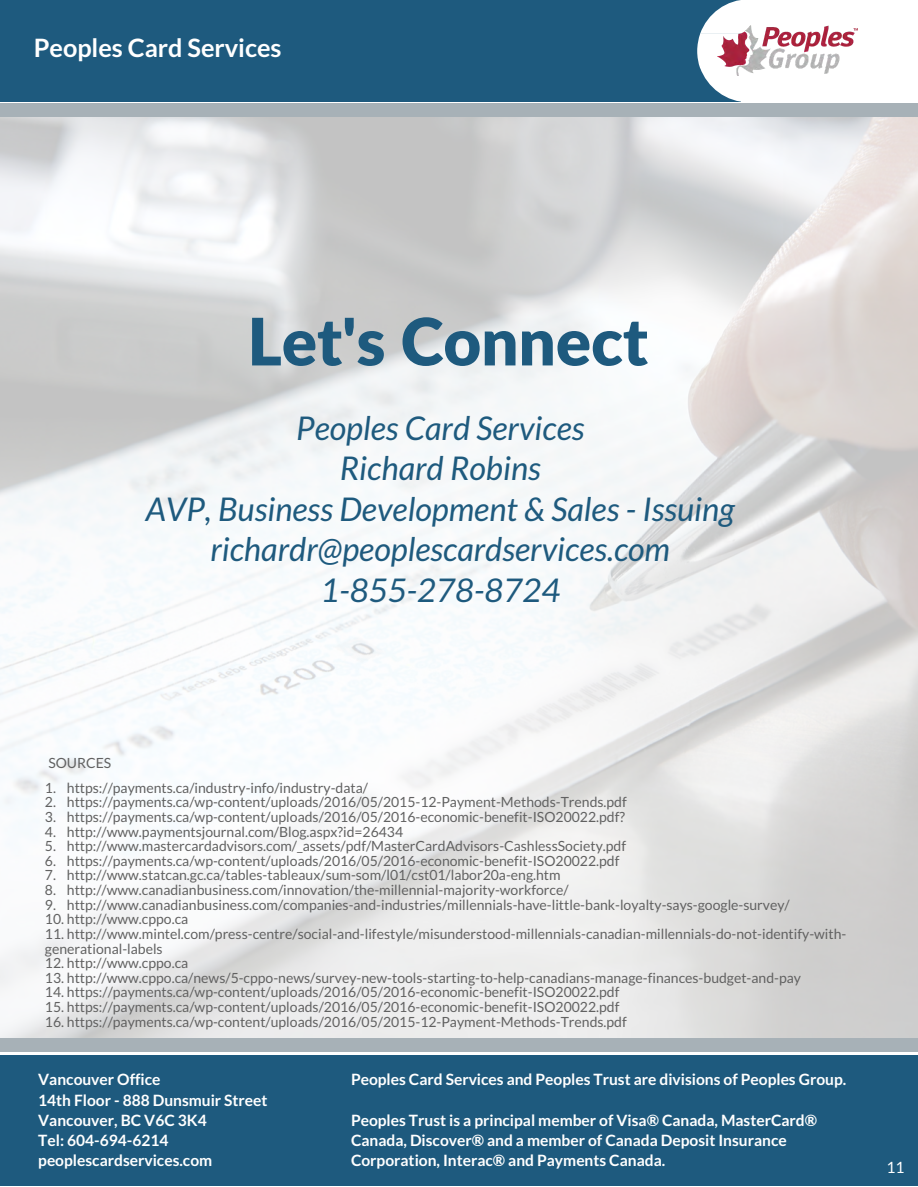
<style>
.page{position:relative;width:918px;height:1187px;background:#fff}
.page>*{position:absolute;margin:0;border:0;box-sizing:border-box;transform-origin:0 0}
.t1{font:900 65.4px "Lato";color:#1e5a7e}
.t2{font:italic 32.7px/40.5px "Lato";color:#1e5a7e;text-align:center}
.t3{font:700 25.2px "Lato";color:#fff}
.t4{font:700 15.6px/20.2px "Lato";color:#fff}
.t5{font:15.6px "Lato";color:#fff}
.t6{font:13.95px/14.7px "Lato";color:#616161}
</style>
<div class="page">
<div style="left:0;top:0;width:741px;height:102px;background:#1e5a7e"></div>
<div style="left:0;top:103px;width:918px;height:14px;background:#a7b1b7"></div>
<svg style="left:697px;top:0;width:44px;height:102px"></svg>
<img style="left:718px;top:26px;width:139px;height:49px">
<div style="left:0;top:1055px;width:918px;height:130px;background:#1e5a7e"></div>
<div style="left:0;top:1038px;width:918px;height:14px;background:#a7b1b7"></div>
<h3 class="t3" style="left:34px;top:32px;width:249px">Peoples Card Services</h3>
<h1 class="t1" style="left:248px;top:301px;width:402px">Let's Connect</h1>
<h2 class="t2" style="left:146px;top:407px;width:590px">Peoples Card Services<br>Richard Robins<br>AVP, Business Development &amp; Sales - Issuing richardr@peoplescardservices.com<br>1-855-278-8724</h2>
<p class="t6" style="left:48px;top:755px;width:64px">SOURCES</p>
<p class="t6" style="left:45px;top:780px;width:325px">1. https://payments.ca/industry-info/industry-data/</p>
<p class="t6" style="left:45px;top:794px;width:583px">2. https://payments.ca/wp-content/uploads/2016/05/2015-12-Payment-Methods-Trends.pdf</p>
<p class="t6" style="left:45px;top:809px;width:581px">3. https://payments.ca/wp-content/uploads/2016/05/2016-economic-benefit-ISO20022.pdf?</p>
<p class="t6" style="left:45px;top:823px;width:360px">4. http://www.paymentsjournal.com/Blog.aspx?id=26434</p>
<p class="t6" style="left:45px;top:838px;width:583px">5. http://www.mastercardadvisors.com/_assets/pdf/MasterCardAdvisors-CashlessSociety.pdf</p>
<p class="t6" style="left:45px;top:853px;width:576px">6. https://payments.ca/wp-content/uploads/2016/05/2016-economic-benefit-ISO20022.pdf</p>
<p class="t6" style="left:45px;top:867px;width:517px">7. http://www.statcan.gc.ca/tables-tableaux/sum-som/l01/cst01/labor20a-eng.htm</p>
<p class="t6" style="left:45px;top:882px;width:525px">8. http://www.canadianbusiness.com/innovation/the-millennial-majority-workforce/</p>
<p class="t6" style="left:45px;top:897px;width:746px">9. http://www.canadianbusiness.com/companies-and-industries/millennials-have-little-bank-loyalty-says-google-survey/</p>
<p class="t6" style="left:45px;top:911px;width:145px">10. http://www.cppo.ca</p>
<p class="t6" style="left:45px;top:926px;width:803px">11. http://www.mintel.com/press-centre/social-and-lifestyle/misunderstood-millennials-canadian-millennials-do-not-identify-with&shy;generational-labels</p>
<p class="t6" style="left:45px;top:955px;width:145px">12. http://www.cppo.ca</p>
<p class="t6" style="left:45px;top:970px;width:758px">13. http://www.cppo.ca/news/5-cppo-news/survey-new-tools-starting-to-help-canadians-manage-finances-budget-and-pay</p>
<p class="t6" style="left:45px;top:984px;width:576px">14. https://payments.ca/wp-content/uploads/2016/05/2016-economic-benefit-ISO20022.pdf</p>
<p class="t6" style="left:45px;top:999px;width:576px">15. https://payments.ca/wp-content/uploads/2016/05/2016-economic-benefit-ISO20022.pdf</p>
<p class="t6" style="left:45px;top:1014px;width:583px">16. https://payments.ca/wp-content/uploads/2016/05/2015-12-Payment-Methods-Trends.pdf</p>
<p class="t4" style="left:38px;top:1069px;width:231px">Vancouver Office<br>14th Floor - 888 Dunsmuir Street<br>Vancouver, BC V6C 3K4<br>Tel: 604-694-6214 peoplescardservices.com</p>
<p class="t4" style="left:351px;top:1069px;width:497px">Peoples Card Services and Peoples Trust are divisions of Peoples Group.</p>
<p class="t4" style="left:351px;top:1109px;width:468px">Peoples Trust is a principal member of Visa® Canada, MasterCard®<br>Canada, Discover® and a member of Canada Deposit Insurance<br>Corporation, Interac® and Payments Canada.</p>
<p class="t5" style="left:886px;top:1157px;width:20px">11</p>
</div>
